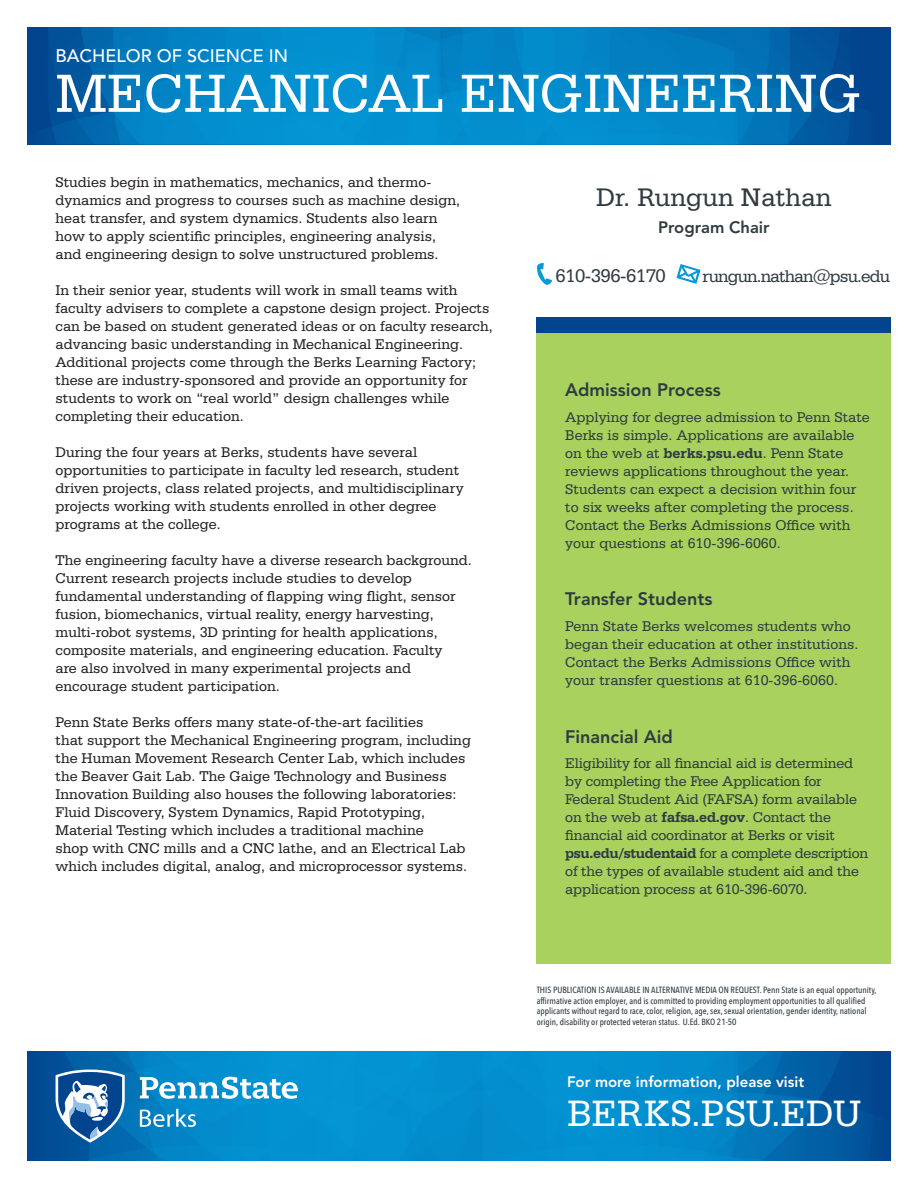
<style>
.page{position:relative;width:918px;height:1188px;background:#fff}
.page>*{position:absolute;margin:0;border:0;box-sizing:border-box;transform-origin:0 0}
.t1{font:57px "Serifa BT";color:#fff}
.t2{font:39px "Serifa BT";color:#fff}
.t3{font:27px "Serifa BT";color:#2f3b41}
.t4{font:19.5px "Serifa BT";letter-spacing:-.025em;color:#2f3b41}
.t5{font:800 18px "Avenir";color:#2f3b41}
.t6{font:18px "Serifa BT";letter-spacing:-.05em;color:#2f3b41}
.t7{font:500 18px "Avenir";color:#fff}
.t8{font:800 16.5px "Avenir";color:#2f3b41}
.t9{font:15px/18px "Serifa BT";color:#231f20}
.t10{font:15px/18px "Serifa BT";color:#2f3b41}
.t11{font:800 15px "Avenir";color:#fff}
.t12{font:500 9px/10.8px "Avenir Next Condensed";color:#2f3b41}
.s1{font-weight:700}
</style>
<div class="page">
<div style="left:27px;top:27px;width:864px;height:118px;background:#02448d"></div>
<svg style="left:48px;top:27px;width:803px;height:117px;background:#027fc1"></svg>
<svg style="left:537px;top:263px;width:15px;height:22px"></svg>
<svg style="left:676px;top:264px;width:25px;height:20px"></svg>
<svg style="left:27px;top:1051px;width:864px;height:110px;background:#0c83c3"></svg>
<div style="left:537px;top:318px;width:354px;height:15px;background:#02448d"></div>
<div style="left:537px;top:333px;width:354px;height:630px;background:#a8d15d"></div>
<p class="t7" style="left:56px;top:46px;width:234px">BACHELOR OF SCIENCE IN</p>
<p class="t1" style="left:56px;top:59px;width:807px">MECHANICAL ENGINEERING</p>
<p class="t9" style="left:56px;top:173px;width:378px">Studies begin in mathematics, mechanics, and thermo-</p>
<p class="t9" style="left:56px;top:191px;width:406px">dynamics and progress to courses such as machine design, heat transfer, and system dynamics. Students also learn</p>
<p class="t9" style="left:56px;top:227px;width:382px">how to apply scientific principles, engineering analysis,</p>
<p class="t9" style="left:56px;top:245px;width:384px">and engineering design to solve unstructured problems.</p>
<p class="t9" style="left:56px;top:281px;width:439px">In their senior year, students will work in small teams with faculty advisers to complete a capstone design project. Projects can be based on student generated ideas or on faculty research, advancing basic understanding in Mechanical Engineering.<br>Additional projects come through the Berks Learning Factory; these are industry-sponsored and provide an opportunity for students to work on “real world” design challenges while completing their education.</p>
<p class="t9" style="left:56px;top:443px;width:410px">During the four years at Berks, students have several opportunities to participate in faculty led research, student driven projects, class related projects, and multidisciplinary projects working with students enrolled in other degree programs at the college.</p>
<p class="t9" style="left:56px;top:551px;width:418px">The engineering faculty have a diverse research background.<br>Current research projects include studies to develop fundamental understanding of flapping wing flight, sensor</p>
<p class="t9" style="left:56px;top:605px;width:384px">fusion, biomechanics, virtual reality, energy harvesting, multi-robot systems, 3D printing for health applications,</p>
<p class="t9" style="left:56px;top:641px;width:388px">composite materials, and engineering education. Faculty are also involved in many experimental projects and encourage student participation.</p>
<p class="t9" style="left:56px;top:713px;width:417px">Penn State Berks offers many state-of-the-art facilities<br>that support the Mechanical Engineering program, including the Human Movement Research Center Lab, which includes the Beaver Gait Lab. The Gaige Technology and Business Innovation Building also houses the following laboratories:<br>Fluid Discovery, System Dynamics, Rapid Prototyping, Material Testing which includes a traditional machine<br>shop with CNC mills and a CNC lathe, and an Electrical Lab which includes digital, analog, and microprocessor systems.</p>
<p class="t3" style="left:596px;top:181px;width:237px">Dr. Rungun Nathan</p>
<p class="t8" style="left:658px;top:218px;width:113px">Program Chair</p>
<p class="t4" style="left:555px;top:264px;width:112px">610-396-6170</p>
<p class="t6" style="left:703px;top:265px;width:189px">rungun.nathan@psu.edu</p>
<p class="t5" style="left:565px;top:379px;width:157px">Admission Process</p>
<p class="t10" style="left:565px;top:408px;width:306px">Applying for degree admission to Penn State Berks is simple. Applications are available on the web at <span class="s1">berks.psu.edu</span>. Penn State reviews applications throughout the year.<br>Students can expect a decision within four to six weeks after completing the process.<br>Contact the Berks Admissions Office with</p>
<p class="t10" style="left:565px;top:534px;width:217px">your questions at 610-396-6060.</p>
<p class="t5" style="left:565px;top:589px;width:149px">Transfer Students</p>
<p class="t10" style="left:565px;top:617px;width:295px">Penn State Berks welcomes students who began their education at other institutions.<br>Contact the Berks Admissions Office with your transfer questions at 610-396-6060.</p>
<p class="t5" style="left:565px;top:726px;width:109px">Financial Aid</p>
<p class="t10" style="left:565px;top:754px;width:304px">Eligibility for all financial aid is determined by completing the Free Application for Federal Student Aid (FAFSA) form available on the web at <span class="s1">fafsa.ed.gov</span>. Contact the financial aid coordinator at Berks or visit <span class="s1">psu.edu/studentaid</span> for a complete description of the types of available student aid and the application process at 610-396-6070.</p>
<p class="t12" style="left:537px;top:984px;width:341px">THIS PUBLICATION IS AVAILABLE IN ALTERNATIVE MEDIA ON REQUEST. Penn State is an equal opportunity, affirmative action employer, and is committed to providing employment opportunities to all qualified</p>
<p class="t12" style="left:537px;top:1006px;width:331px">applicants without regard to race, color, religion, age, sex, sexual orientation, gender identity, national</p>
<p class="t12" style="left:537px;top:1017px;width:201px">origin, disability or protected veteran status. U.Ed. BKO 21-50</p>
<p class="t11" style="left:567px;top:1073px;width:239px">For more information, please visit</p>
<p class="t2" style="left:568px;top:1090px;width:295px">BERKS.PSU.EDU</p>
</div>
